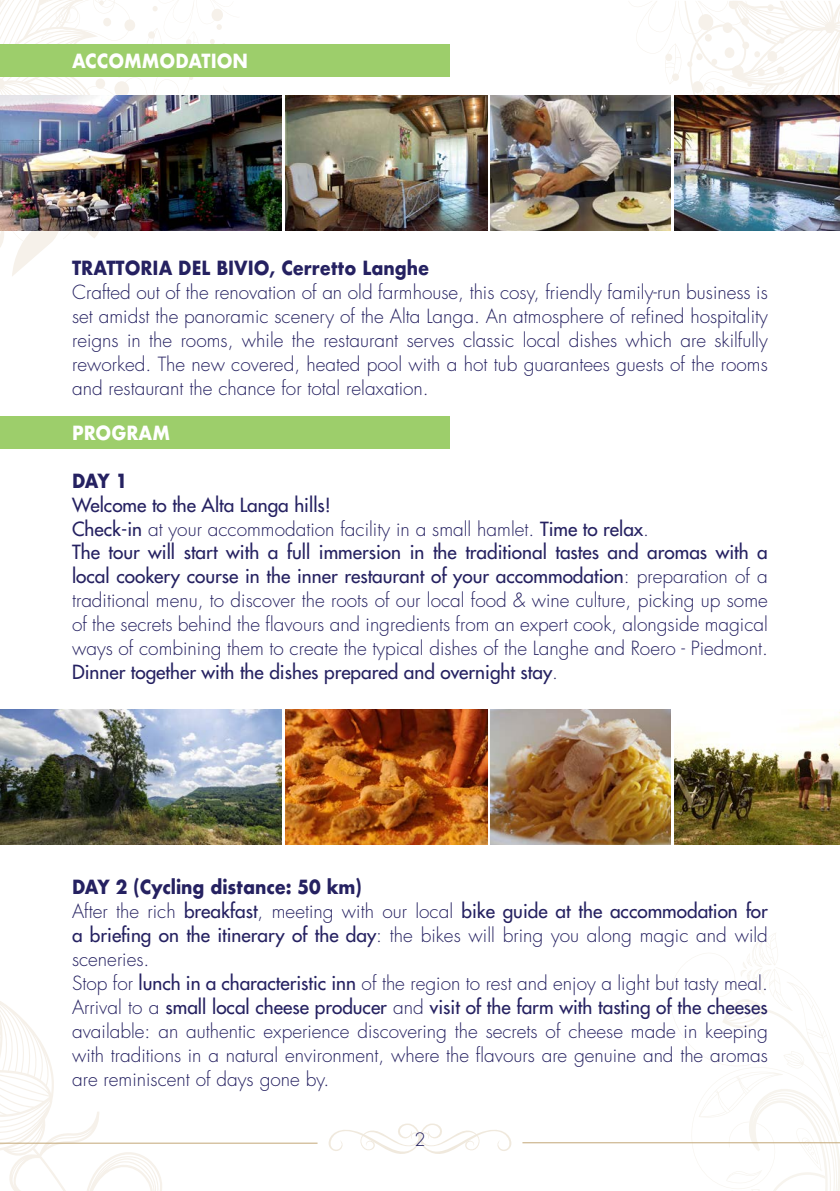
<style>
.page{position:relative;width:840px;height:1191px;background:#fff}
.page>*{position:absolute;margin:0;border:0;box-sizing:border-box;transform-origin:0 0}
.t1{font:300 19px/24px "Futura";color:#252161;text-align:justify}
.t2{font:19px "Futura";color:#252161}
.t3{font:700 19px "Futura";color:#252161;scale:.9 1}
.t4{font:700 19px "Futura";color:#fff;scale:.9 1}
.t5{font:300 18px "Futura";color:#252161}
.s1{font-weight:400}
.s2{font-weight:300}
</style>
<div class="page">
<svg style="left:628px;top:1px;width:211px;height:174px"></svg>
<svg style="left:0;top:1001px;width:167px;height:190px"></svg>
<svg style="left:668px;top:933px;width:172px;height:258px"></svg>
<svg style="left:0;top:0;width:239px;height:276px"></svg>
<svg style="left:328px;top:1123px;width:184px;height:31px"></svg>
<hr style="left:0;top:1142px;width:317px;height:1px;background:#c3a777">
<hr style="left:522px;top:1142px;width:317px;height:1px;background:#c3a777">
<div style="left:0;top:416px;width:449px;height:32px;background:#9dce6b"></div>
<div style="left:0;top:45px;width:449px;height:32px;background:#9dce6b"></div>
<img style="left:285px;top:709px;width:202px;height:135px">
<img style="left:490px;top:709px;width:180px;height:135px">
<img style="left:674px;top:717px;width:165px;height:127px">
<img style="left:0;top:709px;width:281px;height:135px">
<img style="left:285px;top:96px;width:202px;height:134px">
<img style="left:490px;top:96px;width:180px;height:134px">
<img style="left:674px;top:96px;width:165px;height:134px">
<img style="left:0;top:96px;width:281px;height:134px">
<p class="t4" style="left:72px;top:47px;width:197px">ACCOMMODATION</p>
<p class="t3" style="left:72px;top:254px;width:398px">TRATTORIA DEL BIVIO, Cerretto Langhe</p>
<p class="t1" style="left:72px;top:281px;width:697px">Crafted out of the renovation of an old farmhouse, this cosy, friendly family-run business is set amidst the panoramic scenery of the Alta Langa. An atmosphere of refined hospitality reigns in the rooms, while the restaurant serves classic local dishes which are skilfully reworked. The new covered, heated pool with a hot tub guarantees guests of the rooms and restaurant the chance for total relaxation.</p>
<p class="t4" style="left:72px;top:419px;width:110px">PROGRAM</p>
<p class="t3" style="left:72px;top:467px;width:63px">DAY 1</p>
<p class="t2" style="left:72px;top:493px;width:260px">Welcome to the Alta Langa hills!</p>
<p class="t1" style="left:72px;top:517px;width:578px"><span class="s1">Check-in</span> at your accommodation facility in a small hamlet. <span class="s1">Time to relax</span>.</p>
<p class="t1" style="left:72px;top:540px;width:697px"><span class="s1">The tour will start with a full immersion in the traditional tastes and aromas with a local cookery course in the inner restaurant of your accommodation</span>: preparation of a traditional menu, to discover the roots of our local food &amp; wine culture, picking up some of the secrets behind the flavours and ingredients from an expert cook, alongside magical ways of combining them to create the typical dishes of the Langhe and Roero - Piedmont.</p>
<p class="t2" style="left:72px;top:660px;width:487px">Dinner together with the dishes prepared and overnight stay<span class="s2">.</span></p>
<p class="t3" style="left:72px;top:872px;width:323px">DAY 2 (Cycling distance: 50 km)</p>
<p class="t1" style="left:72px;top:899px;width:697px">After the rich <span class="s1">breakfast</span>, meeting with our local <span class="s1">bike guide at the accommodation for a briefing on the itinerary of the day</span>: the bikes will bring you along magic and wild sceneries.</p>
<p class="t1" style="left:72px;top:971px;width:697px">Stop for <span class="s1">lunch in a characteristic inn</span> of the region to rest and enjoy a light but tasty meal.</p>
<p class="t1" style="left:72px;top:995px;width:697px">Arrival to a <span class="s1">small local cheese producer</span> and <span class="s1">visit of the farm with tasting of the cheeses </span>available: an authentic experience discovering the secrets of cheese made in keeping with traditions in a natural environment, where the flavours are genuine and the aromas are reminiscent of days gone by.</p>
<p class="t5" style="left:414px;top:1128px;width:13px">2</p>
</div>
